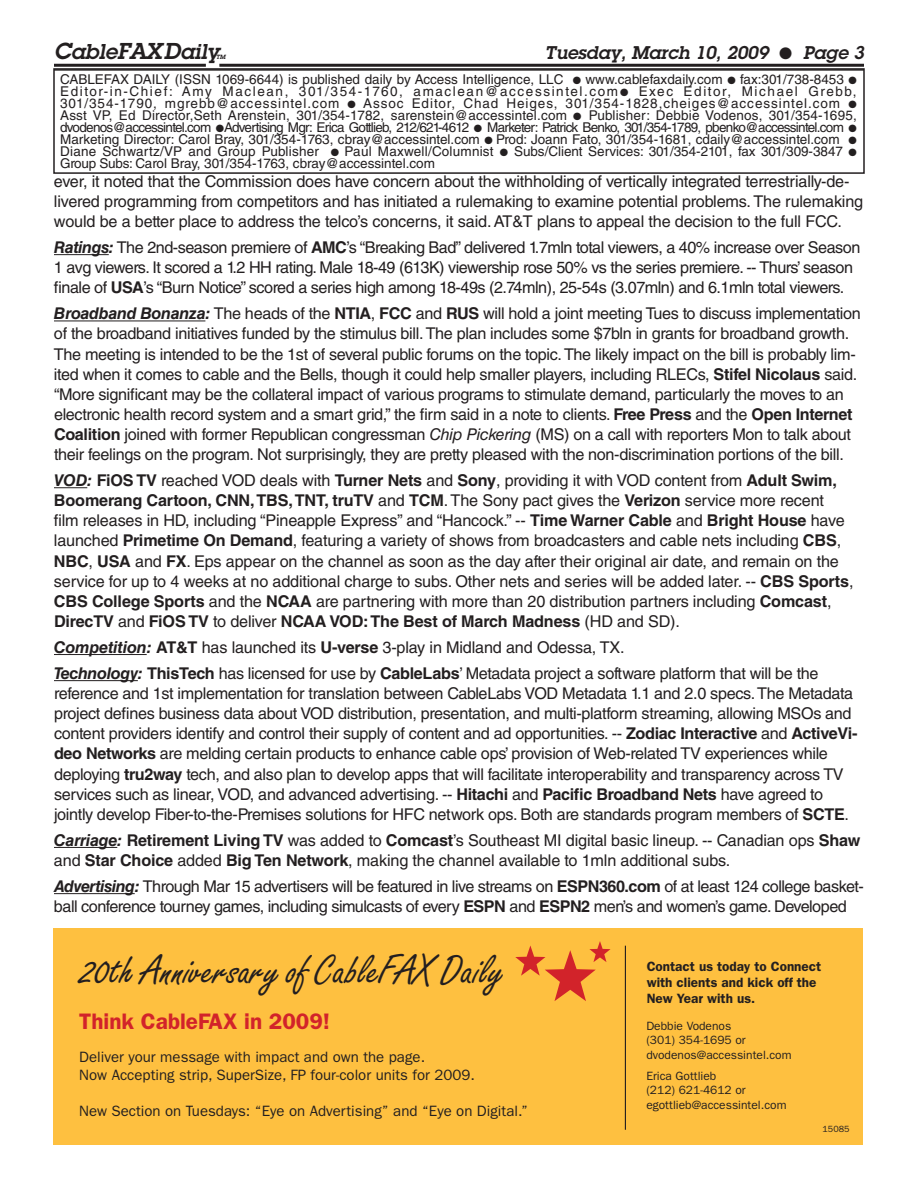
<style>
.page{position:relative;width:918px;height:1188px;background:#fff}
.page>*{position:absolute;margin:0;border:0;box-sizing:border-box;transform-origin:0 0}
.t1{font:42.3px "Freestyle Script Std";color:#231f20}
.t2{font:600 22.5px "ITC Franklin Gothic Std";color:#d2232a}
.t3{font:italic 600 21px "Lubalin Graph Std";color:#231f20}
.t4{font:italic 600 18px "Lubalin Graph Std";color:#231f20}
.t5{font:16.2px/20.1px "Helvetica LT Std";letter-spacing:-.02em;color:#231f20}
.t6{font:15px/18px "ITC Franklin Gothic Std";color:#231f20}
.t7{font:13.5px/12px "Helvetica LT Std";color:#231f20}
.t8{font:13.5px "Helvetica LT Std";letter-spacing:.12em;color:#231f20}
.t9{font:13.5px "Helvetica LT Std";letter-spacing:-.055em;color:#231f20}
.t10{font:600 13.5px/16.2px "ITC Franklin Gothic Std";color:#231f20}
.t11{font:13.5px "Helvetica LT Std";letter-spacing:.07em;color:#231f20}
.t12{font:12px/14.4px "ITC Franklin Gothic Std";color:#231f20}
.t13{font:9px "ITC Franklin Gothic Std";color:#231f20}
.t14{font:italic 600 6px "Lubalin Graph Std";color:#231f20}
.s1{font-size:22.5px}
.s2{font-weight:700;font-style:italic}
.s3{font-weight:700}
.s4{font-style:italic}
</style>
<div class="page">
<hr style="left:219px;top:64px;width:645px;height:3px;background:#231f20">
<hr style="left:54px;top:64px;width:152px;height:3px;background:#231f20">
<div style="left:53px;top:68px;width:812px;height:106px;border:2px solid #231f20"></div>
<hr style="left:54px;top:254px;width:55px;height:1px;background:#231f20">
<hr style="left:54px;top:321px;width:151px;height:1px;background:#231f20">
<hr style="left:54px;top:487px;width:33px;height:1px;background:#231f20">
<hr style="left:54px;top:654px;width:93px;height:1px;background:#231f20">
<hr style="left:54px;top:680px;width:84px;height:1px;background:#231f20">
<hr style="left:54px;top:847px;width:63px;height:1px;background:#231f20">
<hr style="left:54px;top:893px;width:81px;height:1px;background:#231f20">
<div style="left:53px;top:928px;width:810px;height:216px;background:#fec040"></div>
<svg style="left:515px;top:941px;width:96px;height:60px"></svg>
<hr style="left:625px;top:946px;width:1px;height:184px;background:#231f20">
<p class="t3" style="left:54px;top:44px;width:167px"><span class="s1">C</span>able<span class="s1">FAXD</span>aily</p>
<p class="t14" style="left:216px;top:55px;width:11px">TM</p>
<p class="t4" style="left:545px;top:46px;width:321px">Tuesday, March 10, 2009 ● Page 3</p>
<p class="t7" style="left:60px;top:75px;width:505px">CABLEFAX DAILY (ISSN 1069-6644) is published daily by Access Intelligence, LLC</p>
<p class="t7" style="left:586px;top:75px;width:139px">www.cablefaxdaily.com</p>
<p class="t7" style="left:740px;top:75px;width:105px">fax:301/738-8453</p>
<p class="t8" style="left:60px;top:86px;width:560px">Editor-in-Chief: Amy Maclean, 301/354-1760, amaclean@accessintel.com</p>
<p class="t8" style="left:639px;top:86px;width:219px">Exec Editor, Michael Grebb,</p>
<p class="t11" style="left:60px;top:98px;width:281px">301/354-1790, mgrebb@accessintel.com</p>
<p class="t7" style="left:60px;top:99px;width:782px;text-indent:303px">Assoc Editor, Chad Heiges, 301/354-1828,cheiges@accessintel.com<br>Asst VP, Ed Director,Seth Arenstein, 301/354-1782, sarenstein@accessintel.com</p>
<p class="t7" style="left:589px;top:111px;width:270px">Publisher: Debbie Vodenos, 301/354-1695,</p>
<p class="t9" style="left:60px;top:122px;width:411px">dvodenos@accessintel.com Advertising Mgr: Erica Gottlieb, 212/621-4612</p>
<p class="t7" style="left:60px;top:123px;width:785px;text-indent:427px">Marketer: Patrick Benko, 301/354-1789, pbenko@accessintel.com<br>Marketing Director: Carol Bray, 301/354-1763, cbray@accessintel.com Prod: Joann Fato, 301/354-1681, cdaily@accessintel.com<br>Diane Schwartz/VP and Group Publisher</p>
<p class="t7" style="left:345px;top:147px;width:151px">Paul Maxwell/Columnist</p>
<p class="t7" style="left:514px;top:147px;width:330px">Subs/Client Services: 301/354-2101, fax 301/309-3847</p>
<p class="t7" style="left:60px;top:159px;width:376px">Group Subs: Carol Bray, 301/354-1763, cbray@accessintel.com</p>
<p class="t5" style="left:54px;top:173px;width:811px">ever, it noted that the Commission does have concern about the withholding of vertically integrated terrestrially-de&shy;livered programming from competitors and has initiated a rulemaking to examine potential problems. The rulemaking would be a better place to address the telco’s concerns, it said. AT&amp;T plans to appeal the decision to the full FCC.</p>
<p class="t5" style="left:54px;top:239px;width:808px"><span class="s2">Ratings:</span> The 2nd-season premiere of <span class="s3">AMC</span> ’s “Breaking Bad” delivered 1.7mln total viewers, a 40% increase over Season<br>1 avg viewers. It scored a 1.2 HH rating. Male 18-49 (613K) viewership rose 50% vs the series premiere. -- Thurs’ season finale of <span class="s3">USA</span> ’s “Burn Notice” scored a series high among 18-49s (2.74mln), 25-54s (3.07mln) and 6.1mln total viewers.</p>
<p class="t5" style="left:54px;top:306px;width:808px"><span class="s2">Broadband Bonanza:</span> The heads of the <span class="s3">NTIA</span> , <span class="s3">FCC</span> and <span class="s3">RUS</span> will hold a joint meeting Tues to discuss implementation of the broadband initiatives funded by the stimulus bill. The plan includes some $7bln in grants for broadband growth.<br>The meeting is intended to be the 1st of several public forums on the topic. The likely impact on the bill is probably lim&shy;ited when it comes to cable and the Bells, though it could help smaller players, including RLECs, <span class="s3">Stifel Nicolaus</span> said. “More significant may be the collateral impact of various programs to stimulate demand, particularly the moves to an electronic health record system and a smart grid,” the firm said in a note to clients. <span class="s3">Free Press</span> and the <span class="s3">Open Internet Coalition</span> joined with former Republican congressman <span class="s4">Chip Pickering</span> (MS) on a call with reporters Mon to talk about their feelings on the program. Not surprisingly, they are pretty pleased with the non-discrimination portions of the bill.</p>
<p class="t5" style="left:54px;top:472px;width:801px"><span class="s2">VOD:</span> <span class="s3">FiOS TV</span> reached VOD deals with <span class="s3">Turner Nets</span> and <span class="s3">Sony</span> , providing it with VOD content from <span class="s3">Adult Swim, Boomerang Cartoon, CNN, TBS, TNT, truTV</span> and <span class="s3">TCM</span> . The Sony pact gives the <span class="s3">Verizon</span> service more recent<br>film releases in HD, including “Pineapple Express” and “Hancock.” -- <span class="s3">Time Warner Cable</span> and <span class="s3">Bright House</span> have launched <span class="s3">Primetime On Demand</span> , featuring a variety of shows from broadcasters and cable nets including <span class="s3">CBS</span> , <span class="s3">NBC</span> , <span class="s3">USA</span> and <span class="s3">FX</span> . Eps appear on the channel as soon as the day after their original air date, and remain on the service for up to 4 weeks at no additional charge to subs. Other nets and series will be added later. -- <span class="s3">CBS Sports</span> , <span class="s3">CBS College Sports</span> and the <span class="s3">NCAA</span> are partnering with more than 20 distribution partners including <span class="s3">Comcast</span> , <span class="s3">DirecTV</span> and <span class="s3">FiOS TV</span> to deliver <span class="s3">NCAA VOD: The Best of March Madness</span> (HD and SD).</p>
<p class="t5" style="left:54px;top:636px;width:766px;line-height:26.1px"><span class="s2">Competition:</span> <span class="s3">AT&amp;T</span> has launched its <span class="s3">U-verse</span> 3-play in Midland and Odessa, TX.<br><span class="s2">Technology:</span> <span class="s3">ThisTech</span> has licensed for use by <span class="s3">CableLabs</span> ’ Metadata project a software platform that will be the</p>
<p class="t5" style="left:54px;top:685px;width:805px">reference and 1st implementation for translation between CableLabs VOD Metadata 1.1 and 2.0 specs. The Metadata project defines business data about VOD distribution, presentation, and multi-platform streaming, allowing MSOs and content providers identify and control their supply of content and ad opportunities. -- <span class="s3">Zodiac Interactive</span> and <span class="s3">ActiveVi&shy;deo Networks</span> are melding certain products to enhance cable ops’ provision of Web-related TV experiences while deploying <span class="s3">tru2way</span> tech, and also plan to develop apps that will facilitate interoperability and transparency across TV services such as linear, VOD, and advanced advertising. -- <span class="s3">Hitachi</span> and <span class="s3">Pacific Broadband Nets</span> have agreed to jointly develop Fiber-to-the-Premises solutions for HFC network ops. Both are standards program members of <span class="s3">SCTE</span> .</p>
<p class="t5" style="left:54px;top:832px;width:808px"><span class="s2">Carriage:</span> <span class="s3">Retirement Living TV</span> was added to <span class="s3">Comcast</span> ’s Southeast MI digital basic lineup. -- Canadian ops <span class="s3">Shaw </span>and <span class="s3">Star Choice</span> added <span class="s3">Big Ten Network</span> , making the channel available to 1mln additional subs.</p>
<p class="t5" style="left:54px;top:878px;width:812px"><span class="s2">Advertising:</span> Through Mar 15 advertisers will be featured in live streams on <span class="s3">ESPN360.com</span> of at least 124 college basket&shy;ball conference tourney games, including simulcasts of every <span class="s3">ESPN</span> and <span class="s3">ESPN2</span> men’s and women’s game. Developed</p>
<h1 class="t1" style="left:79px;top:945px;width:425px">20th Anniversary of CableFAX Daily</h1>
<h2 class="t2" style="left:79px;top:1008px;width:252px">Think CableFAX in 2009!</h2>
<p class="t6" style="left:79px;top:1049px;width:397px">Deliver your message with impact and own the page.<br>Now Accepting strip, SuperSize, FP four-color units for 2009.</p>
<p class="t6" style="left:79px;top:1103px;width:450px">New Section on Tuesdays: “Eye on Advertising” and “Eye on Digital.”</p>
<p class="t10" style="left:647px;top:958px;width:176px">Contact us today to Connect with clients and kick off the<br>New Year with us.</p>
<p class="t12" style="left:646px;top:1020px;width:147px">Debbie Vodenos<br>(301) 354-1695 or dvodenos@accessintel.com</p>
<p class="t12" style="left:646px;top:1070px;width:142px">Erica Gottlieb<br>(212) 621-4612 or egottlieb@accessintel.com</p>
<p class="t13" style="left:823px;top:1126px;width:28px">15085</p>
</div>
